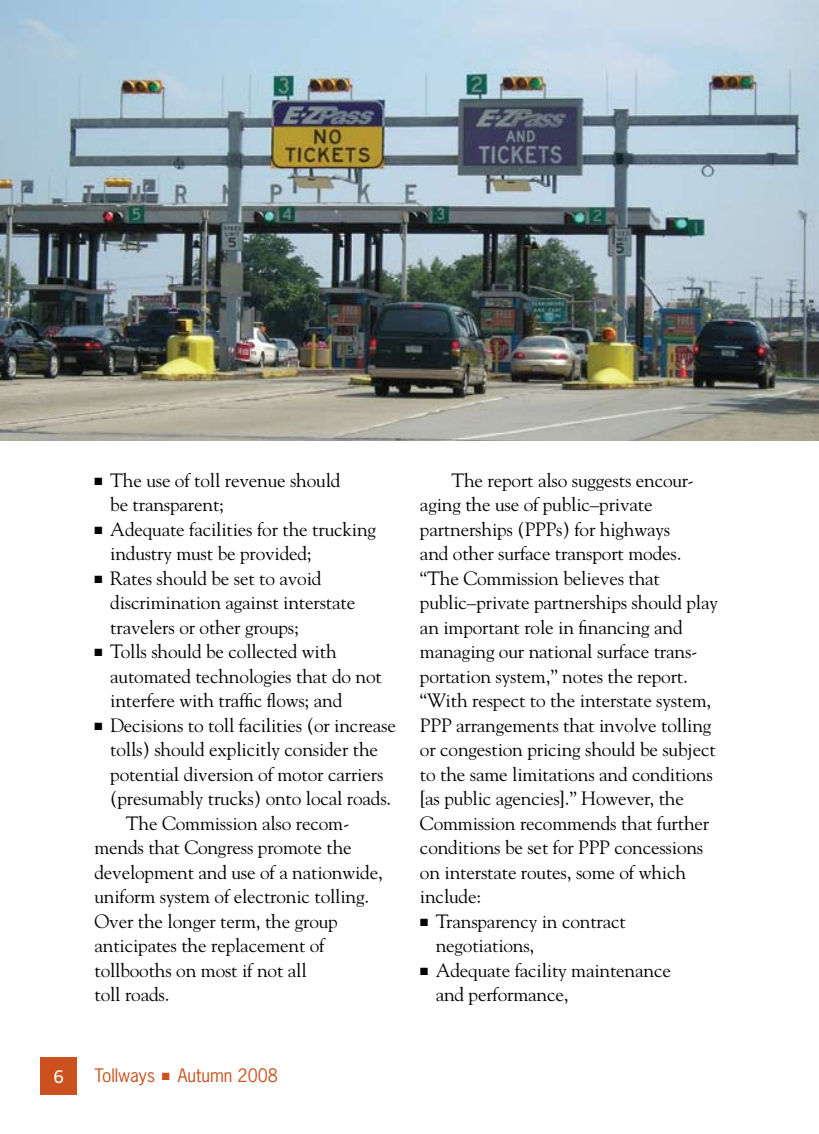
<style>
.page{position:relative;width:819px;height:1134px;background:#fff}
.page>*{position:absolute;margin:0;border:0;box-sizing:border-box;transform-origin:0 0}
.t1{font:19.25px/24.5px "Goudy";letter-spacing:-.01em;color:#000}
.t2{font:17.5px "News Gothic";color:#cb521e}
.t3{font:600 17.5px "News Gothic BT";color:#fff}
</style>
<div class="page">
<div style="left:41px;top:1058px;width:36px;height:37px;background:#cb521e"></div>
<img style="left:0;top:0;width:819px;height:441px">
<p class="t1" style="left:110px;top:467px;width:232px;text-indent:-16px">■ The use of toll revenue should be transparent;</p>
<p class="t1" style="left:110px;top:516px;width:267px;text-indent:-16px">■ Adequate facilities for the trucking industry must be provided;</p>
<p class="t1" style="left:110px;top:565px;width:247px;text-indent:-16px">■ Rates should be set to avoid discrimination against interstate travelers or other groups;</p>
<p class="t1" style="left:110px;top:638px;width:273px;text-indent:-16px">■ Tolls should be collected with automated technologies that do not interfere with traffic flows; and</p>
<p class="t1" style="left:94px;top:712px;width:303px">■ Decisions to toll facilities (or increase</p>
<p class="t1" style="left:110px;top:736px;width:269px">tolls) should explicitly consider the</p>
<p class="t1" style="left:110px;top:761px;width:275px">potential diversion of motor carriers</p>
<p class="t1" style="left:110px;top:786px;width:283px">(presumably trucks) onto local roads.</p>
<p class="t1" style="left:126px;top:810px;width:225px">The Commission also recom-</p>
<p class="t1" style="left:94px;top:835px;width:259px">mends that Congress promote the</p>
<p class="t1" style="left:94px;top:859px;width:290px">development and use of a nationwide,</p>
<p class="t1" style="left:94px;top:884px;width:276px">uniform system of electronic tolling.</p>
<p class="t1" style="left:94px;top:908px;width:245px">Over the longer term, the group</p>
<p class="t1" style="left:94px;top:933px;width:232px">anticipates the replacement of</p>
<p class="t1" style="left:94px;top:957px;width:214px">tollbooths on most if not all</p>
<p class="t1" style="left:94px;top:982px;width:77px">toll roads.</p>
<p class="t1" style="left:420px;top:467px;width:299px;text-indent:31px">The report also suggests encour&shy;aging the use of public–private partnerships (PPPs) for highways<br>and other surface transport modes. “The Commission believes that public–private partnerships should play an important role in financing and managing our national surface trans&shy;portation system,” notes the report. “With respect to the interstate system, PPP arrangements that involve tolling or congestion pricing should be subject to the same limitations and conditions [as public agencies].” However, the Commission recommends that further conditions be set for PPP concessions on interstate routes, some of which include:</p>
<p class="t1" style="left:436px;top:908px;width:192px;text-indent:-16px">■ Transparency in contract negotiations,</p>
<p class="t1" style="left:436px;top:957px;width:237px;text-indent:-16px">■ Adequate facility maintenance and performance,</p>
<p class="t3" style="left:54px;top:1066px;width:12px">6</p>
<p class="t2" style="left:94px;top:1064px;width:185px">Tollways ■ Autumn 2008</p>
</div>
